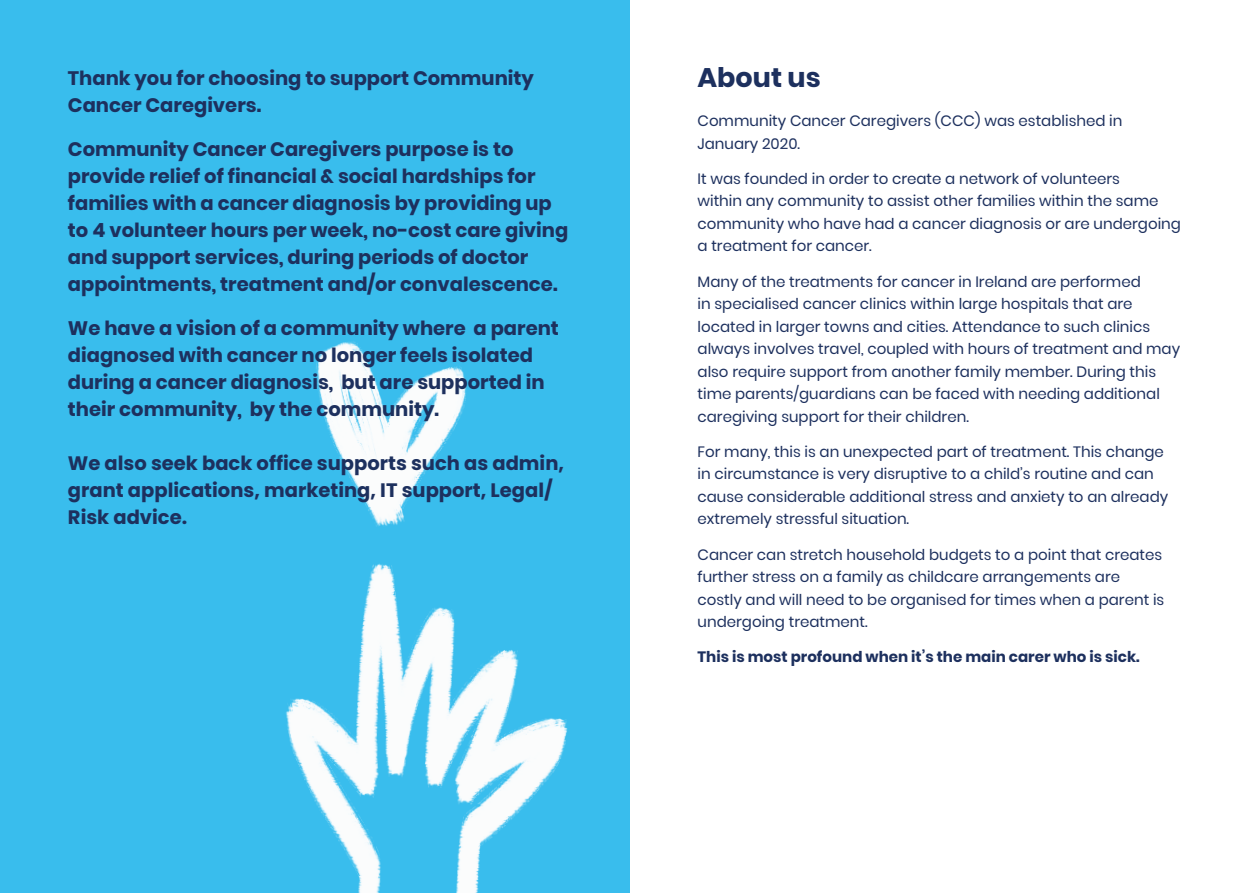
<style>
.page{position:relative;width:1259px;height:893px;background:#fff}
.page>*{position:absolute;margin:0;border:0;box-sizing:border-box;transform-origin:0 0}
.Small_heading{font:700 27px "Poppins";color:#1d305e}
.t1{font:700 19.5px/27px "Poppins";color:#1d305e}
.Body{font:15px/22.5px "Poppins";color:#1d305e}
.Body-2{font:700 15px "Poppins";color:#1d305e}
</style>
<div class="page">
<div style="left:0;top:0;width:629px;height:893px;background:#39bded"></div>
<img style="left:286px;top:304px;width:344px;height:589px">
<p class="t1" style="left:68px;top:65px;width:467px">Thank you for choosing to support Community<br>Cancer Caregivers.</p>
<p class="t1" style="left:68px;top:136px;width:502px">Community Cancer Caregivers purpose is to provide relief of financial &amp; social hardships for families with a cancer diagnosis by providing up to 4 volunteer hours per week, no-cost care giving and support services, during periods of doctor appointments, treatment and/or convalescence.</p>
<p class="t1" style="left:68px;top:315px;width:492px">We have a vision of a community where a parent diagnosed with cancer no longer feels isolated during a cancer diagnosis, but are supported in their community, by the community.</p>
<p class="t1" style="left:68px;top:450px;width:497px">We also seek back office supports such as admin, grant applications, marketing, IT support, Legal/<br>Risk advice.</p>
<p class="Small_heading" style="left:697px;top:61px;width:125px">About us</p>
<p class="Body" style="left:697px;top:110px;width:426px">Community Cancer Caregivers (CCC) was established in<br>January 2020.</p>
<p class="Body" style="left:697px;top:167px;width:485px">It was founded in order to create a network of volunteers<br>within any community to assist other families within the same community who have had a cancer diagnosis or are undergoing a treatment for cancer.</p>
<p class="Body" style="left:697px;top:270px;width:484px">Many of the treatments for cancer in Ireland are performed<br>in specialised cancer clinics within large hospitals that are located in larger towns and cities. Attendance to such clinics always involves travel, coupled with hours of treatment and may also require support from another family member. During this time parents/guardians can be faced with needing additional caregiving support for their children.</p>
<p class="Body" style="left:697px;top:440px;width:472px">For many, this is an unexpected part of treatment. This change in circumstance is very disruptive to a child’s routine and can cause considerable additional stress and anxiety to an already extremely stressful situation.</p>
<p class="Body" style="left:697px;top:543px;width:468px">Cancer can stretch household budgets to a point that creates further stress on a family as childcare arrangements are costly and will need to be organised for times when a parent is undergoing treatment.</p>
<p class="Body-2" style="left:697px;top:648px;width:443px">This is most profound when it’s the main carer who is sick.</p>
</div>
